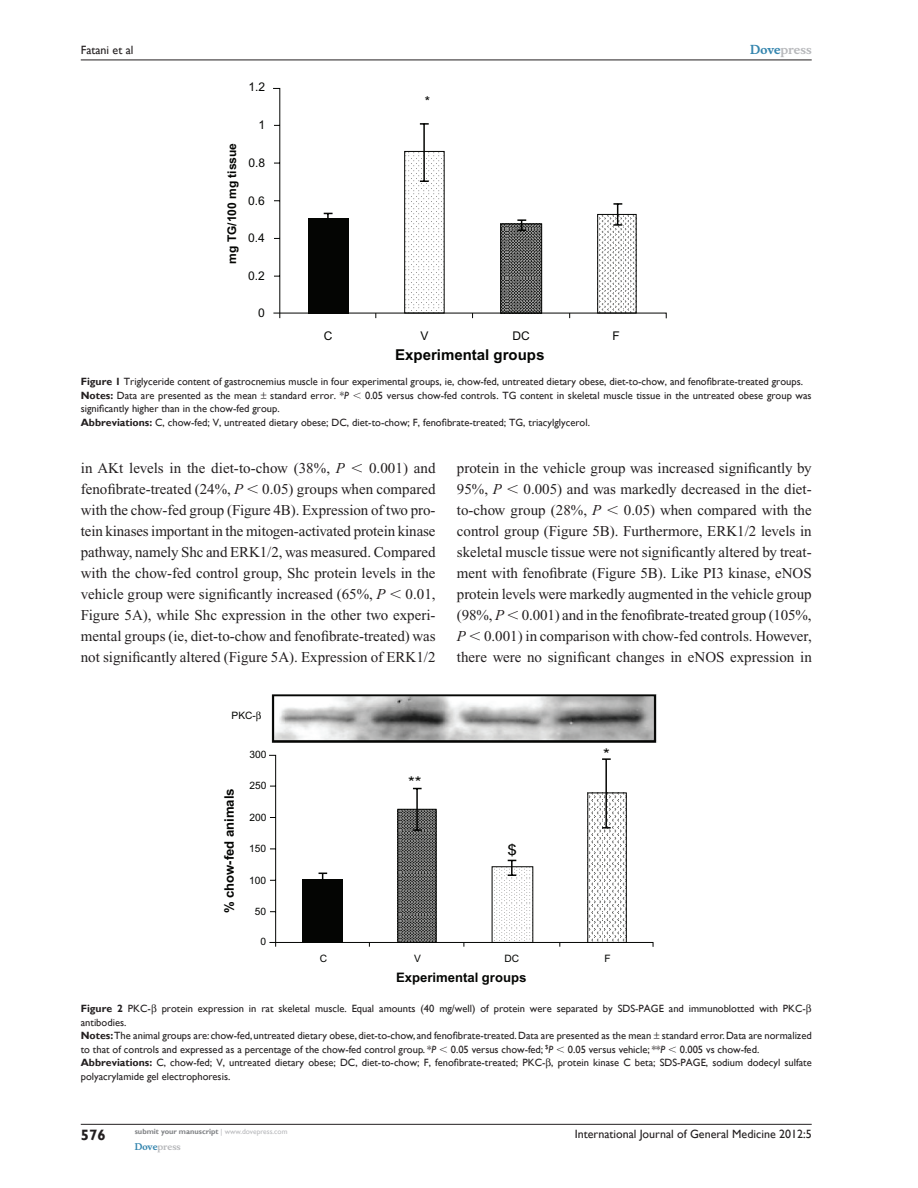
<style>
.page{position:relative;width:918px;height:1188px;background:#fff}
.page>*{position:absolute;margin:0;border:0;box-sizing:border-box;transform-origin:0 0}
.TxF{font:15px/21px "Times New Roman";color:#231f20;text-align:justify}
.t1{font:700 15px "Arial";color:#040503}
.t2{font:700 15px "Gill Sans";color:#231f20}
.t3{font:14.55px "Arial";color:#040503;scale:1.17 1}
.t4{font:13.5px "Arial";color:#040503}
.t5{font:700 13.05px "Arial";color:#040503}
.t6{font:12px "Gill Sans";color:#231f20}
.t7{font:12px "Arial";color:#040503}
.t8{font:700 12px "Arial";color:#040503}
.t9{font:700 12px "Musee";color:#b8b9bc}
.FigSNRI{font:10.5px/13.5px "Gill Sans";color:#231f20}
.FC{font:10.5px/13.5px "Gill Sans";color:#231f20}
.t10{font:10.2px "Arial";color:#040503}
.t11{font:700 9px "Musee";color:#b8b9bc}
.t12{font:700 7.5px "Gill Sans";color:#808285}
.s1{color:#3485ae}
.s2{font-weight:700}
.s3{font-style:italic}
.s4{font-family:"Mathematical Pi One"}
.s5{font-weight:400;color:#b8b9bc}
</style>
<div class="page">
<svg style="left:273px;top:88px;width:270px;height:224px"></svg>
<div style="left:308px;top:218px;width:41px;height:95px;background:#040503"></div>
<svg style="left:502px;top:226px;width:38px;height:85px;background:#626261"></svg>
<div style="left:500px;top:224px;width:42px;height:89px;border:1px solid #040503"></div>
<svg style="left:599px;top:216px;width:36px;height:95px"></svg>
<div style="left:597px;top:214px;width:40px;height:99px;border:1px solid #040503"></div>
<svg style="left:517px;top:219px;width:9px;height:12px"></svg>
<svg style="left:324px;top:213px;width:9px;height:5px"></svg>
<svg style="left:420px;top:123px;width:9px;height:2px"></svg>
<svg style="left:420px;top:180px;width:9px;height:2px"></svg>
<hr style="left:423px;top:124px;width:2px;height:57px;background:#040503">
<svg style="left:613px;top:203px;width:9px;height:23px"></svg>
<svg style="left:273px;top:312px;width:394px;height:7px"></svg>
<img style="left:271px;top:694px;width:386px;height:49px">
<svg style="left:269px;top:755px;width:358px;height:187px"></svg>
<svg style="left:508px;top:860px;width:8px;height:16px"></svg>
<svg style="left:319px;top:873px;width:8px;height:12px"></svg>
<svg style="left:413px;top:829px;width:9px;height:2px"></svg>
<hr style="left:416px;top:789px;width:2px;height:41px;background:#040503">
<svg style="left:602px;top:758px;width:9px;height:2px"></svg>
<svg style="left:602px;top:827px;width:9px;height:2px"></svg>
<hr style="left:605px;top:759px;width:2px;height:69px;background:#040503">
<svg style="left:269px;top:942px;width:385px;height:5px"></svg>
<hr style="left:81px;top:1124px;width:731px;height:1px;background:#231f20">
<hr style="left:81px;top:60px;width:731px;height:1px;background:#231f20">
<p class="t6" style="left:81px;top:43px;width:54px">Fatani et al</p>
<p class="t7" style="left:248px;top:80px;width:18px">1.2</p>
<p class="t8" style="left:225px;top:264px;width:122px;rotate:-90deg">mg TG/100 mg tissue</p>
<p class="t7" style="left:258px;top:118px;width:8px">1</p>
<p class="t7" style="left:248px;top:156px;width:18px">0.8</p>
<p class="t7" style="left:248px;top:194px;width:18px">0.6</p>
<p class="t7" style="left:248px;top:231px;width:18px">0.4</p>
<p class="t7" style="left:248px;top:268px;width:18px">0.2</p>
<p class="t7" style="left:258px;top:306px;width:8px">0</p>
<p class="t7" style="left:324px;top:329px;width:10px">C</p>
<p class="t4" style="left:425px;top:94px;width:7px">*</p>
<p class="t7" style="left:513px;top:329px;width:19px">DC</p>
<p class="t7" style="left:613px;top:329px;width:9px">F</p>
<p class="t7" style="left:420px;top:329px;width:10px">V</p>
<p class="t1" style="left:395px;top:346px;width:151px">Experimental groups</p>
<p class="t9" style="left:750px;top:43px;width:63px"><span class="s1">Dove</span>press</p>
<p class="FC" style="left:81px;top:375px;width:724px"><span class="s2">Figure 1</span> Triglyceride content of gastrocnemius muscle in four experimental groups, ie, chow-fed, untreated dietary obese, diet-to-chow, and fenofibrate-treated groups.</p>
<p class="FigSNRI" style="left:81px;top:389px;width:178px"><span class="s2">Notes:</span> Data are presented as the mean</p>
<p class="FigSNRI" style="left:81px;top:389px;width:732px;text-indent:190px">standard error. *<span class="s3">P</span> <span class="s4">,</span> 0.05 versus chow-fed controls. TG content in skeletal muscle tissue in the untreated obese group was significantly higher than in the chow-fed group.</p>
<p class="FigSNRI" style="left:81px;top:416px;width:511px"><span class="s2">Abbreviations:</span> C, chow-fed; V, untreated dietary obese; DC, diet-to-chow; F, fenofibrate-treated; TG, triacylglycerol.</p>
<p class="TxF" style="left:81px;top:458px;width:356px">in AKt levels in the diet-to-chow (38%, <span class="s3">P</span> <span class="s4">,</span> 0.001) and fenofibrate-treated (24%, <span class="s3">P</span> <span class="s4">,</span> 0.05) groups when compared with the chow-fed group (Figure 4B). Expression of two pro&shy;tein kinases important in the mitogen-activated protein kinase pathway, namely Shc and ERK1/2, was measured. Compared with the chow-fed control group, Shc protein levels in the vehicle group were significantly increased (65%, <span class="s3">P</span> <span class="s4">,</span> 0.01, Figure 5A), while Shc expression in the other two experi&shy;mental groups (ie, diet-to-chow and fenofibrate-treated) was not significantly altered (Figure 5A). Expression of ERK1/2</p>
<p class="TxF" style="left:457px;top:458px;width:356px">protein in the vehicle group was increased significantly by 95%, <span class="s3">P</span> <span class="s4">,</span> 0.005) and was markedly decreased in the diet&shy;to-chow group (28%, <span class="s3">P</span> <span class="s4">,</span> 0.05) when compared with the control group (Figure 5B). Furthermore, ERK1/2 levels in skeletal muscle tissue were not significantly altered by treat&shy;ment with fenofibrate (Figure 5B). Like PI3 kinase, eNOS protein levels were markedly augmented in the vehicle group (98%, <span class="s3">P</span> <span class="s4">,</span> 0.001) and in the fenofibrate-treated group (105%, <span class="s3">P</span> <span class="s4">,</span> 0.001) in comparison with chow-fed controls. However, there were no significant changes in eNOS expression in</p>
<p class="t10" style="left:232px;top:710px;width:26px">PKC-</p>
<p class="t5" style="left:222px;top:913px;width:127px;rotate:-90deg">% chow-fed animals</p>
<p class="t10" style="left:249px;top:748px;width:18px">300</p>
<p class="t10" style="left:249px;top:780px;width:18px">250</p>
<p class="t10" style="left:249px;top:812px;width:18px">200</p>
<p class="t10" style="left:249px;top:843px;width:18px">150</p>
<p class="t10" style="left:249px;top:874px;width:18px">100</p>
<p class="t10" style="left:255px;top:905px;width:13px">50</p>
<p class="t10" style="left:260px;top:936px;width:7px">0</p>
<p class="t10" style="left:320px;top:953px;width:9px">C</p>
<p class="t3" style="left:408px;top:774px;width:13px">**</p>
<p class="t3" style="left:508px;top:841px;width:10px">$</p>
<p class="t3" style="left:603px;top:746px;width:7px">*</p>
<p class="t10" style="left:505px;top:953px;width:16px">DC</p>
<p class="t10" style="left:605px;top:953px;width:8px">F</p>
<p class="t10" style="left:414px;top:953px;width:8px">V</p>
<p class="t5" style="left:396px;top:969px;width:132px">Experimental groups</p>
<p class="FC" style="left:81px;top:1002px;width:727px"><span class="s2">Figure 2</span> PKC- protein expression in rat skeletal muscle. Equal amounts (40 mg/well) of protein were separated by SDS-PAGE and immunoblotted with PKC&shy;antibodies.</p>
<p class="FigSNRI" style="left:81px;top:1029px;width:732px"><span class="s2">Notes:</span> The animal groups are: chow-fed, untreated dietary obese, diet-to-chow, and fenofibrate-treated. Data are presented as the mean standard error. Data are normalized to that of controls and expressed as a percentage of the chow-fed control group. *<span class="s3">P</span> <span class="s4">,</span> 0.05 versus chow-fed; <sup>$</sup><span class="s3">P</span> <span class="s4">,</span> 0.05 versus vehicle; **<span class="s3">P</span> <span class="s4">,</span> 0.005 vs chow-fed.</p>
<p class="FigSNRI" style="left:81px;top:1056px;width:732px"><span class="s2">Abbreviations:</span> C, chow-fed; V, untreated dietary obese; DC, diet-to-chow; F, fenofibrate-treated; PKC- , protein kinase C beta; SDS-PAGE, sodium dodecyl sulfate polyacrylamide gel electrophoresis.</p>
<p class="t2" style="left:81px;top:1126px;width:26px">576</p>
<p class="t12" style="left:135px;top:1127px;width:154px">submit your manuscript <span class="s5">| www.dovepress.com</span></p>
<p class="t11" style="left:135px;top:1141px;width:48px"><span class="s1">Dove</span>press</p>
<p class="t6" style="left:575px;top:1127px;width:238px">International Journal of General Medicine 2012:5</p>
</div>
